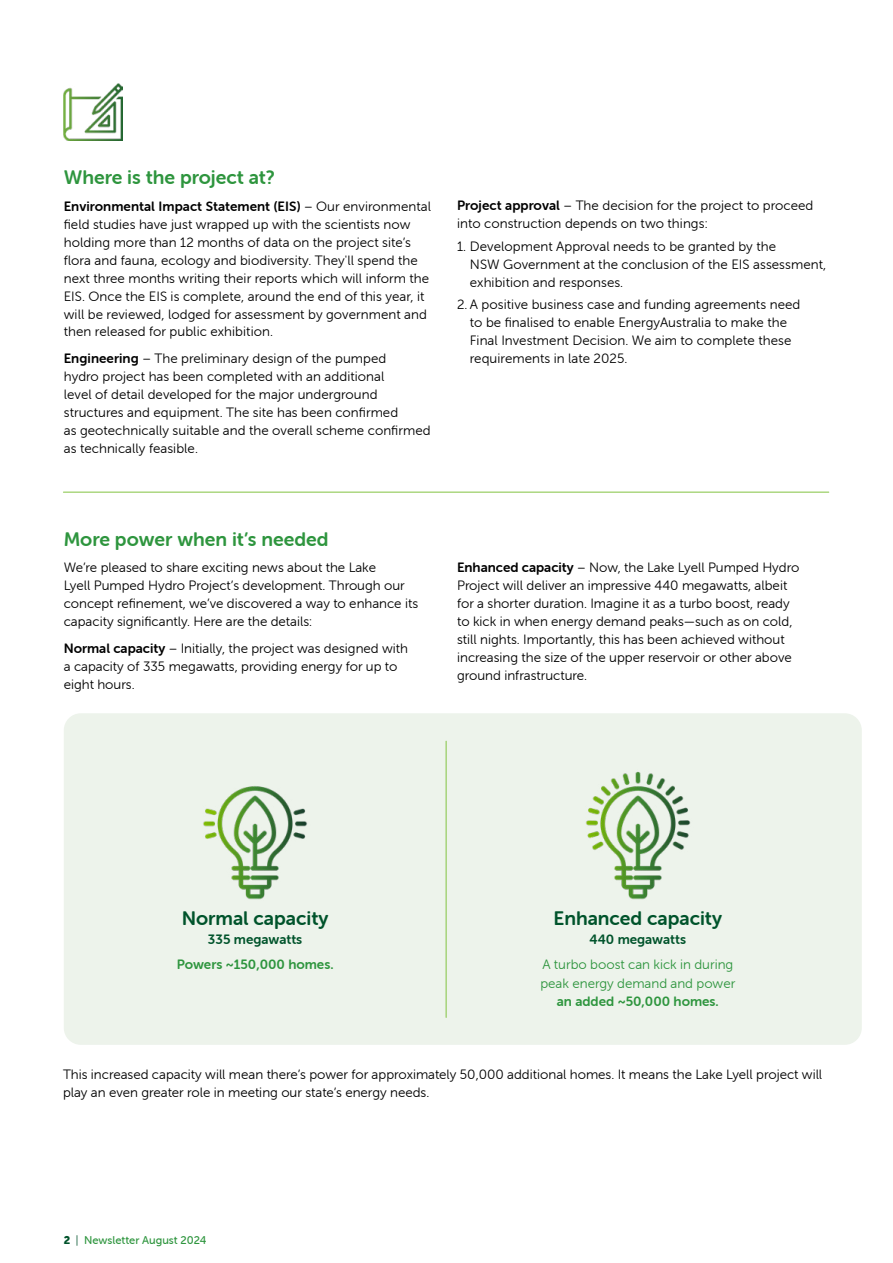
<style>
.page{position:relative;width:893px;height:1263px;background:#fff}
.page>*{position:absolute;margin:0;border:0;box-sizing:border-box;transform-origin:0 0}
.t1{font:19.5px "Museo Sans Rounded 700";color:#2e953e}
.t2{font:19.5px "Museo Sans Rounded 700";color:#00532b}
.t3{font:13.5px/18px "Museo Sans Rounded 300";color:#000}
.t4{font:13.5px "Museo Sans Rounded 700";letter-spacing:.005em;color:#000}
.t5{font:13.5px/18.8px "Museo Sans Rounded 300";color:#2e953e}
.t6{font:13.5px "Museo Sans Rounded 700";color:#2e953e}
.t7{font:13.5px "Museo Sans Rounded 700";color:#00532b}
.t8{font:11.25px "Museo Sans Rounded 500";color:#2e953e}
.s1{font-family:"Museo Sans Rounded 300"}
.s2{font-family:"Museo Sans Rounded 700"}
.s3{font-family:"Museo Sans Rounded 900";color:#00532b}
.s4{font-family:"Museo Sans Rounded 300";color:#00532b}
</style>
<div class="page">
<div style="left:64px;top:713px;width:798px;height:332px;background:#edf3eb;border-radius:17px"></div>
<img style="left:64px;top:84px;width:59px;height:57px">
<hr style="left:63px;top:492px;width:766px;height:1px;background:#82c341">
<hr style="left:446px;top:741px;width:1px;height:276px;background:#82c341">
<img style="left:203px;top:786px;width:104px;height:114px">
<img style="left:586px;top:771px;width:105px;height:129px">
<h1 class="t1" style="left:64px;top:166px;width:213px">Where is the project at?</h1>
<p class="t4" style="left:64px;top:198px;width:369px">Environmental Impact Statement (EIS) <span class="s1">– Our environmental</span></p>
<p class="t3" style="left:64px;top:215px;width:367px">field studies have just wrapped up with the scientists now holding more than 12 months of data on the project site’s flora and fauna, ecology and biodiversity. They'll spend the next three months writing their reports which will inform the EIS. Once the EIS is complete, around the end of this year, it will be reviewed, lodged for assessment by government and then released for public exhibition.</p>
<p class="t3" style="left:64px;top:349px;width:368px"><span class="s2">Engineering</span> – The preliminary design of the pumped<br>hydro project has been completed with an additional<br>level of detail developed for the major underground structures and equipment. The site has been confirmed<br>as geotechnically suitable and the overall scheme confirmed as technically feasible.</p>
<p class="t3" style="left:457px;top:197px;width:358px"><span class="s2">Project approval</span> – The decision for the project to proceed into construction depends on two things:</p>
<p class="t3" style="left:470px;top:237px;width:358px;text-indent:-13px">1. Development Approval needs to be granted by the<br>NSW Government at the conclusion of the EIS assessment, exhibition and responses.</p>
<p class="t3" style="left:470px;top:295px;width:332px;text-indent:-13px">2. A positive business case and funding agreements need to be finalised to enable EnergyAustralia to make the Final Investment Decision. We aim to complete these requirements in late 2025.</p>
<h1 class="t1" style="left:64px;top:528px;width:266px">More power when it’s needed</h1>
<p class="t3" style="left:64px;top:559px;width:356px">We’re pleased to share exciting news about the Lake<br>Lyell Pumped Hydro Project’s development. Through our concept refinement, we’ve discovered a way to enhance its capacity significantly. Here are the details:</p>
<p class="t3" style="left:64px;top:639px;width:346px"><span class="s2">Normal capacity</span> – Initially, the project was designed with a capacity of 335 megawatts, providing energy for up to eight hours.</p>
<p class="t3" style="left:457px;top:559px;width:344px"><span class="s2">Enhanced capacity</span> – Now, the Lake Lyell Pumped Hydro Project will deliver an impressive 440 megawatts, albeit for a shorter duration. Imagine it as a turbo boost, ready to kick in when energy demand peaks—such as on cold, still nights. Importantly, this has been achieved without increasing the size of the upper reservoir or other above ground infrastructure.</p>
<h1 class="t2" style="left:182px;top:907px;width:148px">Normal capacity</h1>
<p class="t7" style="left:208px;top:932px;width:96px">335 megawatts</p>
<p class="t6" style="left:177px;top:957px;width:158px">Powers ~150,000 homes.</p>
<h1 class="t2" style="left:554px;top:907px;width:170px">Enhanced capacity</h1>
<p class="t7" style="left:590px;top:932px;width:98px">440 megawatts</p>
<p class="t5" style="left:540px;top:955px;width:196px">A turbo boost can kick in during peak energy demand and power</p>
<p class="t6" style="left:557px;top:994px;width:163px">an added ~50,000 homes.</p>
<p class="t3" style="left:63px;top:1065px;width:761px">This increased capacity will mean there’s power for approximately 50,000 additional homes. It means the Lake Lyell project will play an even greater role in meeting our state’s energy needs.</p>
<p class="t8" style="left:64px;top:1233px;width:144px"><span class="s3">2</span> <span class="s4">|</span> Newsletter August 2024</p>
</div>
